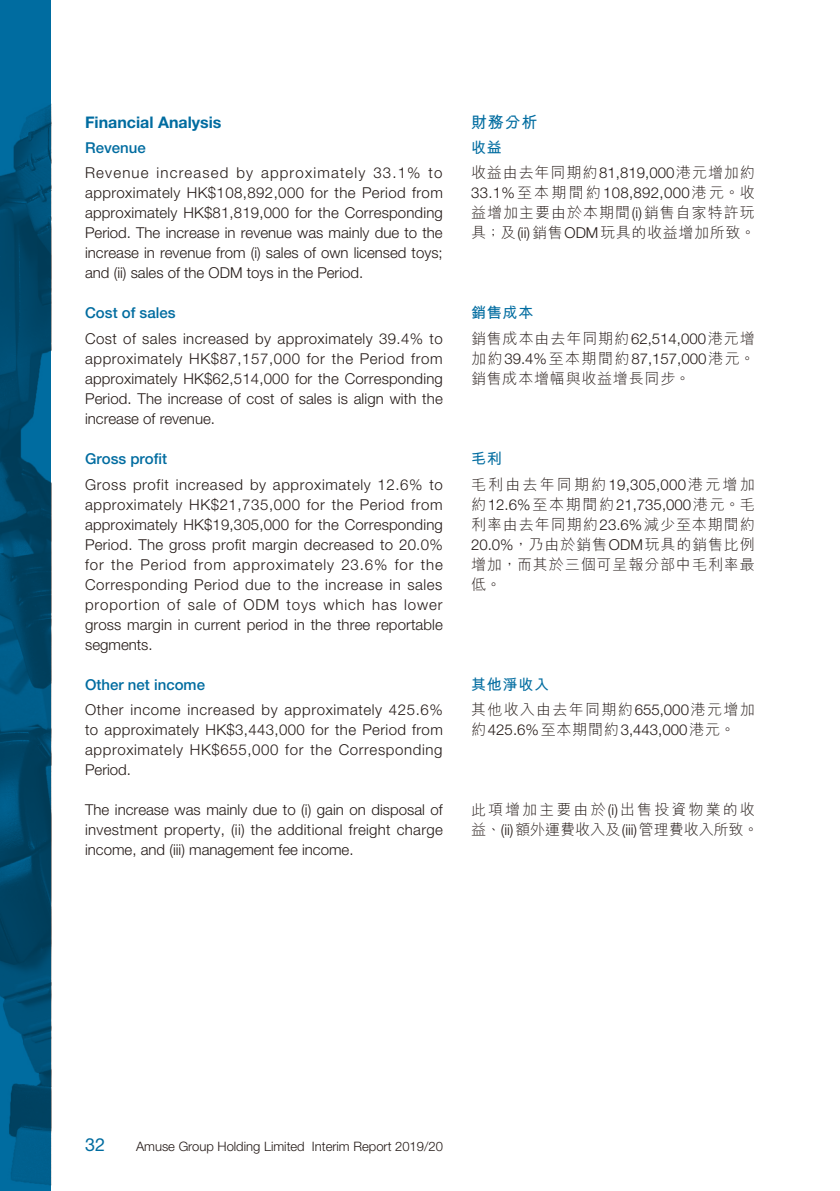
<style>
.page{position:relative;width:840px;height:1191px;background:#fff}
.page>*{position:absolute;margin:0;border:0;box-sizing:border-box;transform-origin:0 0}
.t1{font:18px "Helvetica Neue LT Std";color:#006ca0}
.t2{font:700 16px "Helvetica Neue LT Std";color:#006ca0}
.t3{font:700 16px "M Hei HK";color:#006ca0}
.t4{font:300 15px/20px "Helvetica Neue LT Std";letter-spacing:.01em;color:#231916;text-align:justify}
.t5{font:300 15px/20px "M Hei HK";letter-spacing:.06em;color:#231916}
.t6{font:300 15px/20px "M Hei HK";letter-spacing:.14em;color:#231916}
.t7{font:500 15px "Helvetica Neue LT Std";color:#006ca0}
.t8{font:300 15px/25.6px "M Hei HK";letter-spacing:.085em;color:#231916}
.t9{font:300 15px/25.6px "M Hei HK";letter-spacing:.145em;color:#231916}
.t10{font:300 13px "Helvetica Neue LT Std";color:#231916}
.s1{font-weight:700;color:#006ca0}
.s2{font-family:"Helvetica Neue LT Std"}
.s3{font-family:"M Hei HK"}
</style>
<div class="page">
<img style="left:0;top:0;width:51px;height:1191px">
<p class="t2" style="left:85px;top:112px;width:138px">Financial Analysis</p>
<p class="t7" style="left:85px;top:138px;width:62px">Revenue</p>
<p class="t4" style="left:85px;top:162px;width:359px">Revenue increased by approximately 33.1% to approximately HK$108,892,000 for the Period from approximately HK$81,819,000 for the Corresponding Period. The increase in revenue was mainly due to the increase in revenue from (i) sales of own licensed toys; and (ii) sales of the ODM toys in the Period.</p>
<p class="t7" style="left:85px;top:304px;width:92px">Cost of sales</p>
<p class="t4" style="left:85px;top:328px;width:359px">Cost of sales increased by approximately 39.4% to approximately HK$87,157,000 for the Period from approximately HK$62,514,000 for the Corresponding Period. The increase of cost of sales is align with the increase of revenue.</p>
<p class="t7" style="left:85px;top:449px;width:83px">Gross profit</p>
<p class="t4" style="left:85px;top:474px;width:359px">Gross profit increased by approximately 12.6% to approximately HK$21,735,000 for the Period from approximately HK$19,305,000 for the Corresponding Period. The gross profit margin decreased to 20.0% for the Period from approximately 23.6% for the Corresponding Period due to the increase in sales proportion of sale of ODM toys which has lower gross margin in current period in the three reportable segments.</p>
<p class="t7" style="left:85px;top:675px;width:121px">Other net income</p>
<p class="t4" style="left:85px;top:699px;width:359px">Other income increased by approximately 425.6% to approximately HK$3,443,000 for the Period from approximately HK$655,000 for the Corresponding Period.</p>
<p class="t4" style="left:85px;top:799px;width:359px">The increase was mainly due to (i) gain on disposal of investment property, (ii) the additional freight charge income, and (iii) management fee income.</p>
<p class="t3" style="left:471px;top:110px;width:68px">財務分析</p>
<p class="t5" style="left:471px;top:134px;width:285px;line-height:25.6px"><span class="s1">收益<br></span>收益由去年同期約<span class="s2">81,819,000</span>港元增加約</p>
<p class="t4" style="left:471px;top:182px;width:285px">33.1%<span class="s3">至本期間約</span>108,892,000<span class="s3">港元。收</span></p>
<p class="t5" style="left:471px;top:202px;width:286px">益增加主要由於本期間<span class="s2">(i)</span>銷售自家特許玩具；及<span class="s2">(ii)</span>銷售<span class="s2">ODM</span>玩具的收益增加所致。</p>
<p class="t5" style="left:471px;top:300px;width:285px;line-height:25.6px"><span class="s1">銷售成本<br></span>銷售成本由去年同期約<span class="s2">62,514,000</span>港元增</p>
<p class="t4" style="left:471px;top:348px;width:285px"><span class="s3">加約</span>39.4%<span class="s3">至本期間約</span>87,157,000<span class="s3">港元。</span></p>
<p class="t5" style="left:471px;top:368px;width:220px">銷售成本增幅與收益增長同步。</p>
<p class="t9" style="left:471px;top:445px;width:285px"><span class="s1">毛利<br></span>毛利由去年同期約<span class="s2">19,305,000</span>港元增加</p>
<p class="t4" style="left:471px;top:494px;width:285px"><span class="s3">約</span>12.6%<span class="s3">至本期間約</span>21,735,000<span class="s3">港元。毛</span></p>
<p class="t5" style="left:471px;top:514px;width:285px;text-align:justify">利率由去年同期約<span class="s2">23.6%</span>減少至本期間約<span class="s2">20.0%</span>，乃由於銷售<span class="s2">ODM</span>玩具的銷售比例增加，而其於三個可呈報分部中毛利率最低。</p>
<p class="t8" style="left:471px;top:671px;width:285px"><span class="s1">其他淨收入<br></span>其他收入由去年同期約<span class="s2">655,000</span>港元增加</p>
<p class="t4" style="left:471px;top:719px;width:265px"><span class="s3">約</span>425.6%<span class="s3">至本期間約</span>3,443,000<span class="s3">港元。</span></p>
<p class="t6" style="left:471px;top:799px;width:289px">此項增加主要由於<span class="s2">(i)</span>出售投資物業的收益、<span class="s2">(ii)</span>額外運費收入及<span class="s2">(iii)</span>管理費收入所致。</p>
<p class="t1" style="left:85px;top:1134px;width:22px">32</p>
<p class="t10" style="left:136px;top:1138px;width:308px">Amuse Group Holding Limited Interim Report 2019/20</p>
</div>
